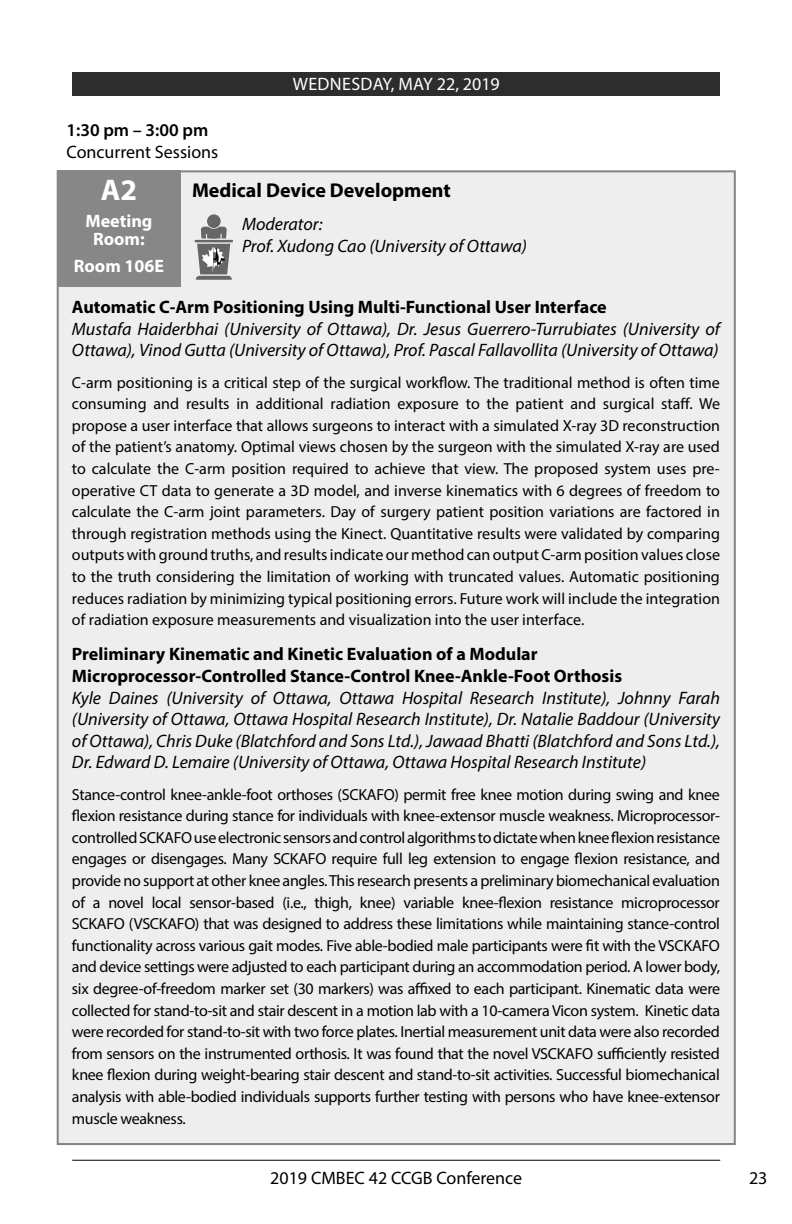
<style>
.page{position:relative;width:792px;height:1224px;background:#fff}
.page>*{position:absolute;margin:0;border:0;box-sizing:border-box;transform-origin:0 0}
.t1{font:700 30px "Myriad Pro";color:#fff}
.t2{font:700 20px "Myriad Pro";color:#000}
.t3{font:italic 18px/21.6px "Myriad Pro";color:#000}
.t4{font:700 18px/21.6px "Myriad Pro";color:#000}
.t5{font:18px "Myriad Pro";color:#000}
.t6{font:18px "Myriad Pro";letter-spacing:.01em;color:#fff}
.t7{font:700 18px/18px "Myriad Pro";color:#fff;text-align:center}
.t8{font:600 18px "Myriad Pro";color:#000}
.t9{font:16px/21.6px "Myriad Pro";letter-spacing:-.005em;color:#000;text-align:justify}
</style>
<div class="page">
<hr style="left:72px;top:1160px;width:648px;height:1px;background:#000">
<div style="left:72px;top:72px;width:648px;height:24px;background:#2d2d2d"></div>
<div style="left:58px;top:171px;width:677px;height:973px;background:#eee"></div>
<div style="left:57px;top:170px;width:124px;height:117px;background:#878787"></div>
<div style="left:207px;top:214px;width:14px;height:14px;background:#666;border-radius:50%"></div>
<svg style="left:195px;top:227px;width:38px;height:53px"></svg>
<p class="t8" style="left:66px;top:123px;width:143px">1:30 pm – 3:00 pm</p>
<p class="t5" style="left:66px;top:145px;width:153px">Concurrent Sessions</p>
<p class="t6" style="left:293px;top:77px;width:209px">WEDNESDAY, MAY 22, 2019</p>
<h1 class="t1" style="left:101px;top:178px;width:38px">A2</h1>
<p class="t7" style="left:86px;top:213px;width:68px">Meeting<br>Room:</p>
<p class="t7" style="left:74px;top:258px;width:92px">Room 106E</p>
<p class="t2" style="left:192px;top:182px;width:260px">Medical Device Development</p>
<p class="t3" style="left:242px;top:215px;width:286px">Moderator:<br>Prof. Xudong Cao (University of Ottawa)</p>
<p class="t4" style="left:72px;top:298px;width:536px">Automatic C-Arm Positioning Using Multi-Functional User Interface</p>
<p class="t3" style="left:72px;top:319px;width:649px">Mustafa Haiderbhai (University of Ottawa), Dr. Jesus Guerrero-Turrubiates (University of<br>Ottawa), Vinod Gutta (University of Ottawa), Prof. Pascal Fallavollita (University of Ottawa)</p>
<p class="t9" style="left:72px;top:373px;width:650px">C-arm positioning is a critical step of the surgical workflow. The traditional method is often time consuming and results in additional radiation exposure to the patient and surgical staff. We propose a user interface that allows surgeons to interact with a simulated X-ray 3D reconstruction of the patient’s anatomy. Optimal views chosen by the surgeon with the simulated X-ray are used to calculate the C-arm position required to achieve that view. The proposed system uses pre&shy;operative CT data to generate a 3D model, and inverse kinematics with 6 degrees of freedom to calculate the C-arm joint parameters. Day of surgery patient position variations are factored in through registration methods using the Kinect. Quantitative results were validated by comparing outputs with ground truths, and results indicate our method can output C-arm position values close to the truth considering the limitation of working with truncated values. Automatic positioning reduces radiation by minimizing typical positioning errors. Future work will include the integration of radiation exposure measurements and visualization into the user interface.</p>
<p class="t4" style="left:72px;top:645px;width:552px">Preliminary Kinematic and Kinetic Evaluation of a Modular<br>Microprocessor-Controlled Stance-Control Knee-Ankle-Foot Orthosis</p>
<p class="t3" style="left:72px;top:688px;width:650px;text-align:justify">Kyle Daines (University of Ottawa, Ottawa Hospital Research Institute), Johnny Farah (University of Ottawa, Ottawa Hospital Research Institute), Dr. Natalie Baddour (University of Ottawa), Chris Duke (Blatchford and Sons Ltd.), Jawaad Bhatti (Blatchford and Sons Ltd.), Dr. Edward D. Lemaire (University of Ottawa, Ottawa Hospital Research Institute)</p>
<p class="t9" style="left:72px;top:785px;width:650px">Stance-control knee-ankle-foot orthoses (SCKAFO) permit free knee motion during swing and knee flexion resistance during stance for individuals with knee-extensor muscle weakness. Microprocessor&shy;controlled SCKAFO use electronic sensors and control algorithms to dictate when knee flexion resistance engages or disengages. Many SCKAFO require full leg extension to engage flexion resistance, and provide no support at other knee angles. This research presents a preliminary biomechanical evaluation of a novel local sensor-based (i.e., thigh, knee) variable knee-flexion resistance microprocessor SCKAFO (VSCKAFO) that was designed to address these limitations while maintaining stance-control functionality across various gait modes. Five able-bodied male participants were fit with the VSCKAFO and device settings were adjusted to each participant during an accommodation period. A lower body, six degree-of-freedom marker set (30 markers) was affixed to each participant. Kinematic data were collected for stand-to-sit and stair descent in a motion lab with a 10-camera Vicon system. Kinetic data were recorded for stand-to-sit with two force plates. Inertial measurement unit data were also recorded from sensors on the instrumented orthosis. It was found that the novel VSCKAFO sufficiently resisted knee flexion during weight-bearing stair descent and stand-to-sit activities. Successful biomechanical analysis with able-bodied individuals supports further testing with persons who have knee-extensor muscle weakness.</p>
<p class="t5" style="left:270px;top:1171px;width:253px">2019 CMBEC 42 CCGB Conference</p>
<p class="t5" style="left:749px;top:1171px;width:20px">23</p>
</div>
